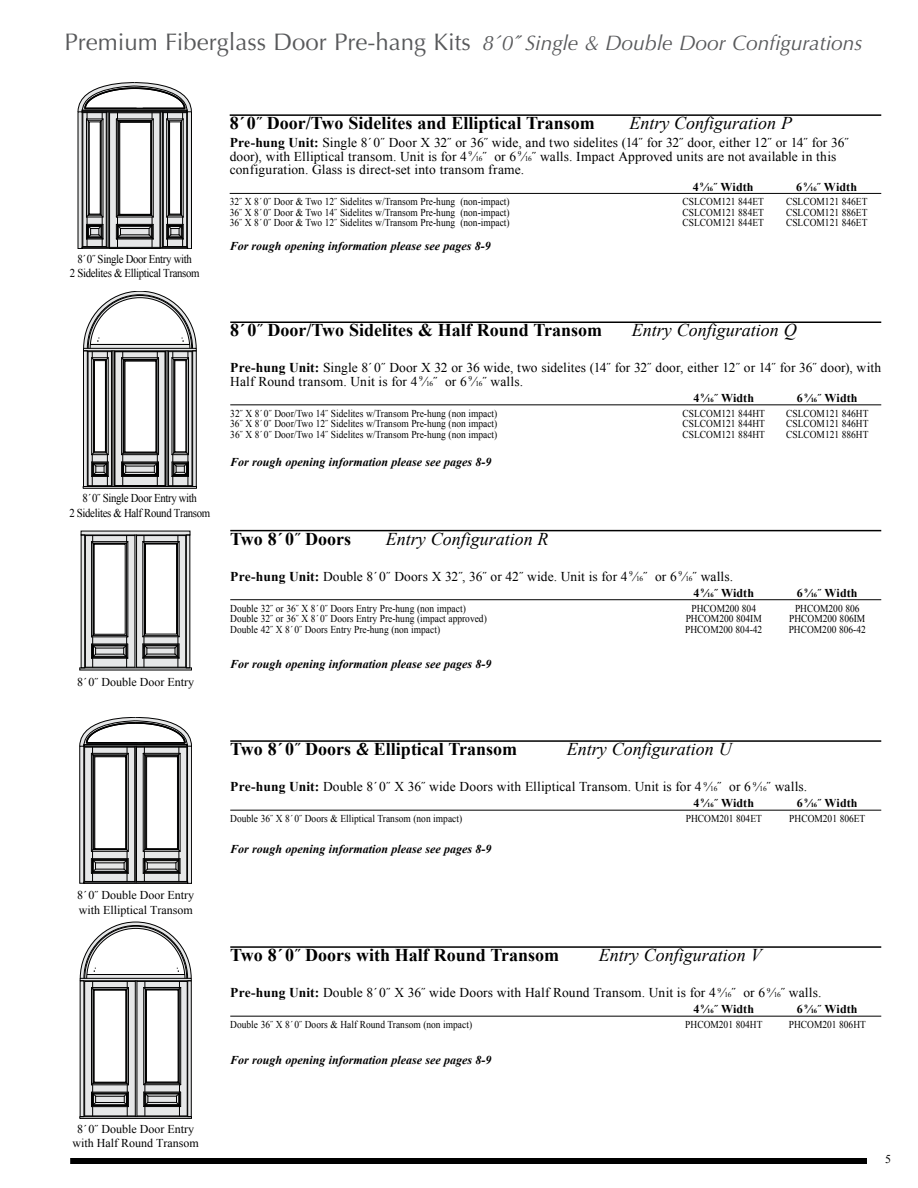
<style>
.page{position:relative;width:918px;height:1188px;background:#fff}
.page>*{position:absolute;margin:0;border:0;box-sizing:border-box;transform-origin:0 0}
.t1{font:italic 21px "Optima";color:#58595b}
.t2{font:700 18px "Times New Roman";color:#000}
.t3{font:italic 18px "Times New Roman";color:#000}
.t4{font:13.5px/13.5px "Times New Roman";letter-spacing:.005em;color:#000}
.t5{font:italic 700 12px "Times New Roman";color:#000}
.t6{font:700 12px "Times New Roman";letter-spacing:.01em;color:#000}
.t7{font:12px/14.4px "Times New Roman";letter-spacing:-.03em;color:#000;text-align:center;scale:.9 1}
.t8{font:12px/14.4px "Times New Roman";color:#000;text-align:center}
.t9{font:12px "Times New Roman";letter-spacing:-.03em;color:#000}
.t10{font:10.5px "Times New Roman";color:#000;scale:.9 1}
.s1{font-style:normal;font-size:24px}
.s2{font-weight:700}
.s3{font-size:7.35px}
.s4{font-size:6.6px}
.s5{font-family:"Optima";font-style:italic}
</style>
<div class="page">
<div style="left:70px;top:1158px;width:797px;height:6px;background:#000"></div>
<hr style="left:230px;top:114px;width:651px;height:2px;background:#000">
<hr style="left:230px;top:193px;width:651px;height:1px;background:#000">
<svg style="left:78px;top:82px;width:114px;height:167px"></svg>
<hr style="left:85px;top:108px;width:100px;height:1px;background:#000">
<div style="left:82px;top:110px;width:105px;height:2px;border:1px solid #000"></div>
<div style="left:80px;top:1116px;width:112px;height:3px;border:1px solid #000"></div>
<svg style="left:80px;top:922px;width:112px;height:196px"></svg>
<div style="left:94px;top:990px;width:32px;height:92px;background:#fff"></div>
<div style="left:146px;top:990px;width:32px;height:92px;background:#fff"></div>
<div style="left:146px;top:990px;width:32px;height:92px;border:1px solid #000"></div>
<div style="left:187px;top:746px;width:5px;height:138px;border:1px solid #000"></div>
<div style="left:84px;top:882px;width:104px;height:2px;border:1px solid #000"></div>
<svg style="left:80px;top:717px;width:112px;height:166px"></svg>
<hr style="left:86px;top:743px;width:99px;height:1px;background:#000">
<div style="left:84px;top:744px;width:103px;height:2px;border:1px solid #000"></div>
<hr style="left:230px;top:740px;width:651px;height:2px;background:#000">
<hr style="left:230px;top:810px;width:651px;height:1px;background:#000">
<hr style="left:230px;top:946px;width:651px;height:2px;background:#000">
<hr style="left:230px;top:1016px;width:651px;height:1px;background:#000">
<svg style="left:80px;top:531px;width:112px;height:139px"></svg>
<div style="left:94px;top:544px;width:31px;height:90px;background:#fff"></div>
<div style="left:146px;top:544px;width:31px;height:90px;background:#fff"></div>
<div style="left:145px;top:544px;width:32px;height:90px;border:1px solid #000"></div>
<hr style="left:230px;top:530px;width:651px;height:1px;background:#000">
<hr style="left:230px;top:599px;width:651px;height:1px;background:#000">
<hr style="left:230px;top:321px;width:651px;height:2px;background:#000">
<hr style="left:230px;top:405px;width:651px;height:1px;background:#000">
<div style="left:83px;top:486px;width:114px;height:3px;border:1px solid #000"></div>
<svg style="left:83px;top:291px;width:114px;height:197px"></svg>
<div style="left:125px;top:361px;width:31px;height:91px;background:#fff"></div>
<div style="left:94px;top:361px;width:11px;height:91px;background:#fff"></div>
<div style="left:94px;top:361px;width:12px;height:91px;border:1px solid #000"></div>
<div style="left:175px;top:361px;width:11px;height:91px;background:#fff"></div>
<h1 class="t1" style="left:65px;top:31px;width:799px"><span class="s1">Premium Fiberglass Door Pre-hang Kits</span> 8´ 0˝ Single &amp; Double Door Configurations</h1>
<p class="t7" style="left:70px;top:252px;width:146px">8´ 0˝ Single Door Entry with<br>2 Sidelites &amp; Elliptical Transom</p>
<p class="t7" style="left:69px;top:491px;width:158px">8´ 0˝ Single Door Entry with<br>2 Sidelites &amp; Half Round Transom</p>
<p class="t8" style="left:77px;top:674px;width:119px">8´ 0˝ Double Door Entry</p>
<h2 class="t2" style="left:230px;top:111px;width:367px">8´ 0˝ Door/Two Sidelites and Elliptical Transom</h2>
<h2 class="t3" style="left:629px;top:111px;width:164px">Entry Configuration P</h2>
<p class="t4" style="left:230px;top:136px;width:621px"><span class="s2">Pre-hung Unit:</span> Single 8´ 0˝ Door X 32˝ or 36˝ wide, and two sidelites (14˝ for 32˝ door, either 12˝ or 14˝ for 36˝ door), with Elliptical transom. Unit is for 4 <sup>9</sup> ⁄<span class="s3">16</span>˝ or 6 <sup>9</sup> ⁄<span class="s3">16</span>˝ walls. Impact Approved units are not available in this configuration. Glass is direct-set into transom frame.</p>
<p class="t6" style="left:693px;top:178px;width:62px">4 <sup>9</sup> ⁄<span class="s4">16</span>˝ Width</p>
<p class="t6" style="left:796px;top:178px;width:62px">6 <sup>9</sup> ⁄<span class="s4">16</span>˝ Width</p>
<p class="t10" style="left:230px;top:195px;width:313px">32˝ X 8´ 0˝ Door &amp; Two 12˝ Sidelites w/Transom Pre-hung (non-impact)</p>
<p class="t10" style="left:683px;top:195px;width:92px">CSLCOM121 844ET</p>
<p class="t10" style="left:786px;top:195px;width:92px">CSLCOM121 846ET</p>
<p class="t10" style="left:230px;top:205px;width:313px">36˝ X 8´ 0˝ Door &amp; Two 14˝ Sidelites w/Transom Pre-hung (non-impact)</p>
<p class="t10" style="left:683px;top:205px;width:92px">CSLCOM121 884ET</p>
<p class="t10" style="left:786px;top:205px;width:92px">CSLCOM121 886ET</p>
<p class="t10" style="left:230px;top:216px;width:313px">36˝ X 8´ 0˝ Door &amp; Two 12˝ Sidelites w/Transom Pre-hung (non-impact)</p>
<p class="t10" style="left:683px;top:216px;width:92px">CSLCOM121 844ET</p>
<p class="t10" style="left:786px;top:216px;width:92px">CSLCOM121 846ET</p>
<p class="t5" style="left:230px;top:238px;width:263px">For rough opening information please see pages 8-9</p>
<h2 class="t2" style="left:230px;top:318px;width:373px">8´ 0˝ Door/Two Sidelites &amp; Half Round Transom</h2>
<h2 class="t3" style="left:632px;top:318px;width:166px">Entry Configuration Q</h2>
<p class="t4" style="left:230px;top:361px;width:652px"><span class="s2">Pre-hung Unit:</span> Single 8´ 0˝ Door X 32 or 36 wide, two sidelites (14˝ for 32˝ door, either 12˝ or 14˝ for 36˝ door), with<br>Half Round transom. Unit is for 4 <sup>9</sup> ⁄<span class="s3">16</span>˝ or 6 <sup>9</sup> ⁄<span class="s3">16</span>˝ walls.</p>
<p class="t6" style="left:693px;top:390px;width:62px">4 <sup>9</sup> ⁄<span class="s4">16</span>˝ Width</p>
<p class="t6" style="left:797px;top:390px;width:62px">6 <sup>9</sup> ⁄<span class="s4">16</span>˝ Width</p>
<p class="t10" style="left:230px;top:406px;width:298px">32˝ X 8´ 0˝ Door/Two 14˝ Sidelites w/Transom Pre-hung (non impact)</p>
<p class="t10" style="left:683px;top:406px;width:93px">CSLCOM121 844HT</p>
<p class="t10" style="left:786px;top:406px;width:93px">CSLCOM121 846HT</p>
<p class="t10" style="left:230px;top:417px;width:298px">36˝ X 8´ 0˝ Door/Two 12˝ Sidelites w/Transom Pre-hung (non impact)</p>
<p class="t10" style="left:683px;top:417px;width:93px">CSLCOM121 844HT</p>
<p class="t10" style="left:786px;top:417px;width:93px">CSLCOM121 846HT</p>
<p class="t10" style="left:230px;top:427px;width:298px">36˝ X 8´ 0˝ Door/Two 14˝ Sidelites w/Transom Pre-hung (non impact)</p>
<p class="t10" style="left:683px;top:427px;width:93px">CSLCOM121 884HT</p>
<p class="t10" style="left:786px;top:427px;width:93px">CSLCOM121 886HT</p>
<p class="t5" style="left:230px;top:454px;width:263px">For rough opening information please see pages 8-9</p>
<h2 class="t2" style="left:230px;top:526px;width:122px">Two 8´ 0˝ Doors</h2>
<h2 class="t3" style="left:386px;top:526px;width:164px">Entry Configuration R</h2>
<p class="t4" style="left:230px;top:569px;width:504px"><span class="s2">Pre-hung Unit:</span> Double 8´ 0˝ Doors X 32˝, 36˝ or 42˝ wide. Unit is for 4 <sup>9</sup> ⁄<span class="s3">16</span>˝ or 6 <sup>9</sup> ⁄<span class="s3">16</span>˝ walls.</p>
<p class="t6" style="left:693px;top:585px;width:62px">4 <sup>9</sup> ⁄<span class="s4">16</span>˝ Width</p>
<p class="t6" style="left:797px;top:585px;width:62px">6 <sup>9</sup> ⁄<span class="s4">16</span>˝ Width</p>
<p class="t10" style="left:230px;top:601px;width:263px">Double 32˝ or 36˝ X 8´ 0˝ Doors Entry Pre-hung (non impact)</p>
<p class="t10" style="left:691px;top:601px;width:73px">PHCOM200 804</p>
<p class="t10" style="left:795px;top:601px;width:73px">PHCOM200 806</p>
<p class="t10" style="left:230px;top:612px;width:287px">Double 32˝ or 36˝ X 8´ 0˝ Doors Entry Pre-hung (impact approved)</p>
<p class="t10" style="left:686px;top:612px;width:86px">PHCOM200 804IM</p>
<p class="t10" style="left:789px;top:612px;width:86px">PHCOM200 806IM</p>
<p class="t10" style="left:230px;top:622px;width:235px">Double 42˝ X 8´ 0˝ Doors Entry Pre-hung (non impact)</p>
<p class="t10" style="left:685px;top:622px;width:87px">PHCOM200 804-42</p>
<p class="t10" style="left:789px;top:622px;width:87px">PHCOM200 806-42</p>
<p class="t5" style="left:230px;top:656px;width:263px">For rough opening information please see pages 8-9</p>
<p class="t8" style="left:77px;top:888px;width:119px;text-align:left">8´ 0˝ Double Door Entry with Elliptical Transom</p>
<h2 class="t2" style="left:230px;top:737px;width:288px">Two 8´ 0˝ Doors <span class="s5">&amp;</span> Elliptical Transom</h2>
<h2 class="t3" style="left:567px;top:737px;width:166px">Entry Configuration U</h2>
<p class="t4" style="left:230px;top:779px;width:578px"><span class="s2">Pre-hung Unit:</span> Double 8´ 0˝ X 36˝ wide Doors with Elliptical Transom. Unit is for 4 <sup>9</sup> ⁄<span class="s3">16</span>˝ or 6 <sup>9</sup> ⁄<span class="s3">16</span>˝ walls.</p>
<p class="t6" style="left:693px;top:795px;width:62px">4 <sup>9</sup> ⁄<span class="s4">16</span>˝ Width</p>
<p class="t6" style="left:797px;top:795px;width:62px">6 <sup>9</sup> ⁄<span class="s4">16</span>˝ Width</p>
<p class="t10" style="left:230px;top:812px;width:259px">Double 36˝ X 8´ 0˝ Doors &amp; Elliptical Transom (non impact)</p>
<p class="t10" style="left:686px;top:812px;width:86px">PHCOM201 804ET</p>
<p class="t10" style="left:789px;top:812px;width:86px">PHCOM201 806ET</p>
<p class="t5" style="left:230px;top:841px;width:263px">For rough opening information please see pages 8-9</p>
<h2 class="t2" style="left:230px;top:943px;width:330px">Two 8´ 0˝ Doors with Half Round Transom</h2>
<h2 class="t3" style="left:599px;top:943px;width:164px">Entry Configuration V</h2>
<p class="t4" style="left:230px;top:985px;width:593px"><span class="s2">Pre-hung Unit:</span> Double 8´ 0˝ X 36˝ wide Doors with Half Round Transom. Unit is for 4 <sup>9</sup> ⁄<span class="s3">16</span>˝ or 6 <sup>9</sup> ⁄<span class="s3">16</span>˝ walls.</p>
<p class="t6" style="left:693px;top:1001px;width:62px">4 <sup>9</sup> ⁄<span class="s4">16</span>˝ Width</p>
<p class="t6" style="left:797px;top:1001px;width:62px">6 <sup>9</sup> ⁄<span class="s4">16</span>˝ Width</p>
<p class="t10" style="left:230px;top:1018px;width:270px">Double 36˝ X 8´ 0˝ Doors &amp; Half Round Transom (non impact)</p>
<p class="t10" style="left:685px;top:1018px;width:87px">PHCOM201 804HT</p>
<p class="t10" style="left:789px;top:1018px;width:87px">PHCOM201 806HT</p>
<p class="t5" style="left:230px;top:1051px;width:263px">For rough opening information please see pages 8-9</p>
<p class="t8" style="left:73px;top:1121px;width:128px">8´ 0˝ Double Door Entry with Half Round Transom</p>
<p class="t9" style="left:885px;top:1151px;width:7px">5</p>
</div>
